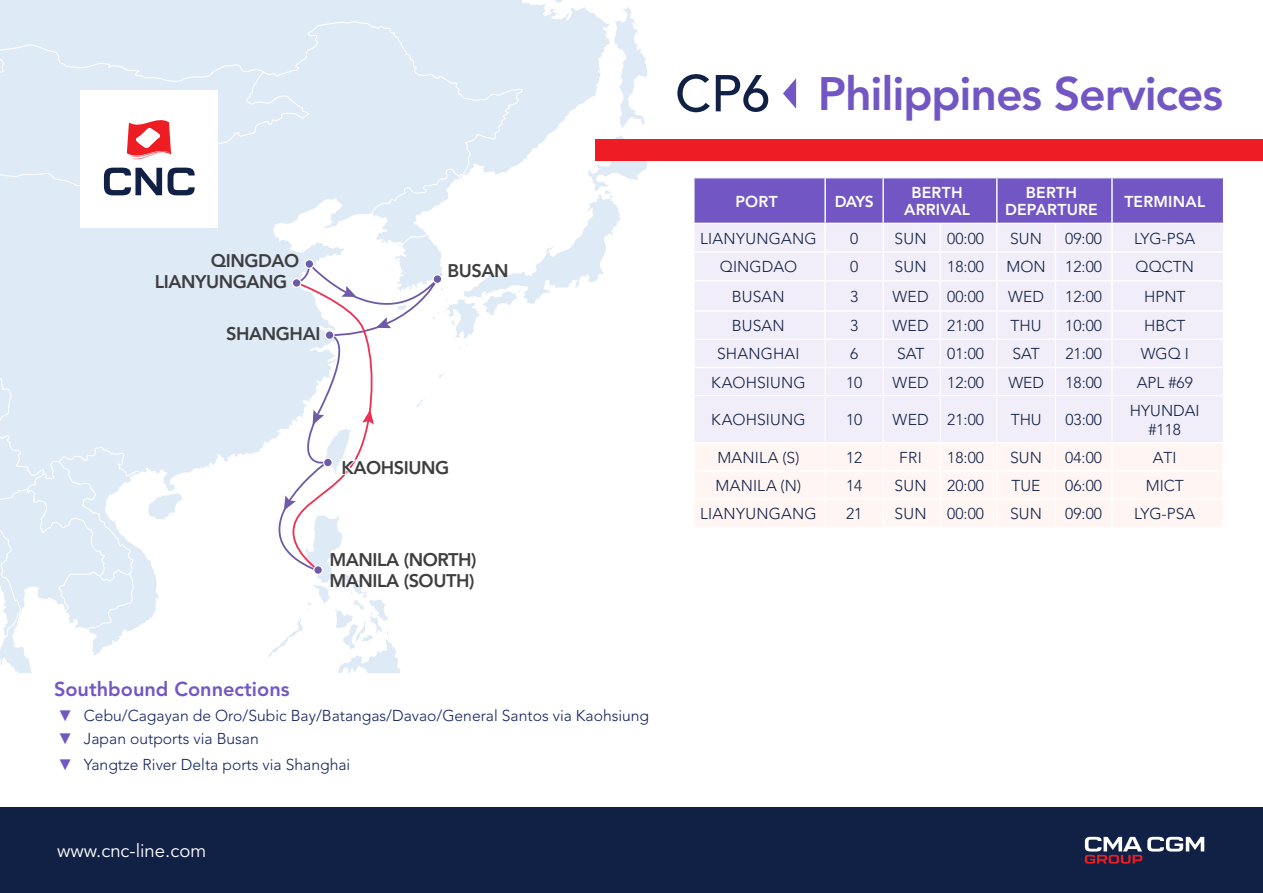
<style>
.page{position:relative;width:1263px;height:893px;background:#fff}
.page>*{position:absolute;margin:0;border:0;box-sizing:border-box;transform-origin:0 0}
._2__Subtitle_service{font:800 46.5px "Avenir LT Std";letter-spacing:-.025em;color:#7257c4}
.t1{font:800 19.95px "Avenir LT Std";color:#7257c4}
.t2{font:18.6px "Avenir LT Std";color:#fff}
.t3{font:800 18.15px/21.5px "Avenir LT Std";letter-spacing:-.025em;color:#3e3e3f}
.t4{font:300 15.6px/18.8px "Avenir LT Std";color:#112146;text-align:center}
.t5{font:300 15.6px "Avenir LT Std";color:#13235f}
.t6{font:800 15.6px/17.1px "Avenir LT Std";letter-spacing:.015em;color:#fff;text-align:center}
.s1{font-weight:500;font-size:51.3px;color:#112146}
.s2{font-family:"Arial Narrow";font-weight:400;color:#7257c4}
</style>
<div class="page">
<div style="left:695px;top:396px;width:528px;height:46px;background:#f1eef9"></div>
<svg style="left:694px;top:178px;width:530px;height:217px;background:#d8d0ee"></svg>
<hr style="left:825px;top:396px;width:1px;height:46px;background:#fff">
<hr style="left:883px;top:396px;width:1px;height:46px;background:#fff">
<hr style="left:940px;top:396px;width:1px;height:46px;background:#fff">
<hr style="left:996px;top:396px;width:1px;height:46px;background:#fff">
<hr style="left:1055px;top:396px;width:1px;height:46px;background:#fff">
<hr style="left:1111px;top:396px;width:1px;height:46px;background:#fff">
<div style="left:695px;top:444px;width:528px;height:82px;background:#fff5f3"></div>
<hr style="left:693px;top:470px;width:132px;height:2px;background:#fff">
<hr style="left:825px;top:470px;width:58px;height:2px;background:#fff">
<hr style="left:883px;top:470px;width:57px;height:2px;background:#fff">
<hr style="left:940px;top:470px;width:57px;height:2px;background:#fff">
<hr style="left:997px;top:470px;width:58px;height:2px;background:#fff">
<hr style="left:1055px;top:470px;width:57px;height:2px;background:#fff">
<hr style="left:1112px;top:470px;width:112px;height:2px;background:#fff">
<div style="left:0;top:807px;width:1263px;height:86px;background:#112146"></div>
<svg style="left:1085px;top:837px;width:119px;height:27px"></svg>
<svg style="left:783px;top:78px;width:13px;height:31px"></svg>
<div style="left:595px;top:139px;width:668px;height:21px;background:#ee1d23"></div>
<svg style="left:0;top:0;width:647px;height:673px"></svg>
<p class="t3" style="left:211px;top:250px;width:90px">QINGDAO</p>
<p class="t3" style="left:155px;top:270px;width:134px">LIANYUNGANG</p>
<p class="t3" style="left:226px;top:323px;width:96px">SHANGHAI</p>
<p class="t3" style="left:447px;top:260px;width:63px">BUSAN</p>
<p class="t3" style="left:341px;top:457px;width:109px">KAOHSIUNG</p>
<p class="t3" style="left:329px;top:549px;width:148px">MANILA (NORTH)<br>MANILA (SOUTH)</p>
<p class="_2__Subtitle_service" style="left:675px;top:66px;width:549px"><span class="s1">CP6</span> Philippines Services</p>
<p class="t6" style="left:735px;top:193px;width:44px">PORT</p>
<p class="t6" style="left:835px;top:193px;width:41px">DAYS</p>
<p class="t6" style="left:904px;top:184px;width:67px">BERTH<br>ARRIVAL</p>
<p class="t6" style="left:1026px;top:184px;width:53px">BERTH</p>
<p class="t6" style="left:1005px;top:201px;width:94px">DEPARTURE</p>
<p class="t6" style="left:1124px;top:193px;width:82px">TERMINAL</p>
<p class="t4" style="left:700px;top:229px;width:118px">LIANYUNGANG</p>
<p class="t4" style="left:850px;top:229px;width:10px">0</p>
<p class="t4" style="left:894px;top:229px;width:34px">SUN</p>
<p class="t4" style="left:947px;top:229px;width:38px">00:00</p>
<p class="t4" style="left:1010px;top:229px;width:33px">SUN</p>
<p class="t4" style="left:1065px;top:229px;width:38px">09:00</p>
<p class="t4" style="left:1134px;top:229px;width:62px">LYG-PSA</p>
<p class="t4" style="left:720px;top:258px;width:79px">QINGDAO</p>
<p class="t4" style="left:850px;top:258px;width:10px">0</p>
<p class="t4" style="left:894px;top:258px;width:34px">SUN</p>
<p class="t4" style="left:947px;top:258px;width:38px">18:00</p>
<p class="t4" style="left:1006px;top:258px;width:41px">MON</p>
<p class="t4" style="left:1065px;top:258px;width:38px">12:00</p>
<p class="t4" style="left:1135px;top:258px;width:60px">QQCTN</p>
<p class="t4" style="left:732px;top:287px;width:54px">BUSAN</p>
<p class="t4" style="left:850px;top:287px;width:10px">3</p>
<p class="t4" style="left:892px;top:287px;width:38px">WED</p>
<p class="t4" style="left:947px;top:287px;width:38px">00:00</p>
<p class="t4" style="left:1008px;top:287px;width:37px">WED</p>
<p class="t4" style="left:1065px;top:287px;width:38px">12:00</p>
<p class="t4" style="left:1144px;top:287px;width:43px">HPNT</p>
<p class="t4" style="left:732px;top:316px;width:54px">BUSAN</p>
<p class="t4" style="left:850px;top:316px;width:10px">3</p>
<p class="t4" style="left:892px;top:316px;width:38px">WED</p>
<p class="t4" style="left:947px;top:316px;width:38px">21:00</p>
<p class="t4" style="left:1010px;top:316px;width:33px">THU</p>
<p class="t4" style="left:1065px;top:316px;width:38px">10:00</p>
<p class="t4" style="left:1144px;top:316px;width:43px">HBCT</p>
<p class="t4" style="left:717px;top:345px;width:84px">SHANGHAI</p>
<p class="t4" style="left:850px;top:345px;width:10px">6</p>
<p class="t4" style="left:897px;top:345px;width:29px">SAT</p>
<p class="t4" style="left:947px;top:345px;width:38px">01:00</p>
<p class="t4" style="left:1012px;top:345px;width:29px">SAT</p>
<p class="t4" style="left:1065px;top:345px;width:38px">21:00</p>
<p class="t4" style="left:1141px;top:345px;width:50px">WGQ I</p>
<p class="t4" style="left:711px;top:373px;width:96px">KAOHSIUNG</p>
<p class="t4" style="left:846px;top:373px;width:18px">10</p>
<p class="t4" style="left:892px;top:373px;width:38px">WED</p>
<p class="t4" style="left:947px;top:373px;width:38px">12:00</p>
<p class="t4" style="left:1008px;top:373px;width:37px">WED</p>
<p class="t4" style="left:1065px;top:373px;width:38px">18:00</p>
<p class="t4" style="left:1137px;top:373px;width:58px">APL #69</p>
<p class="t4" style="left:711px;top:410px;width:96px">KAOHSIUNG</p>
<p class="t4" style="left:846px;top:410px;width:18px">10</p>
<p class="t4" style="left:892px;top:410px;width:38px">WED</p>
<p class="t4" style="left:947px;top:410px;width:38px">21:00</p>
<p class="t4" style="left:1011px;top:410px;width:33px">THU</p>
<p class="t4" style="left:1065px;top:410px;width:38px">03:00</p>
<p class="t4" style="left:1130px;top:401px;width:71px">HYUNDAI #118</p>
<p class="t4" style="left:717px;top:448px;width:84px">MANILA (S)</p>
<p class="t4" style="left:846px;top:448px;width:18px">12</p>
<p class="t4" style="left:899px;top:448px;width:24px">FRI</p>
<p class="t4" style="left:947px;top:448px;width:38px">18:00</p>
<p class="t4" style="left:1010px;top:448px;width:33px">SUN</p>
<p class="t4" style="left:1065px;top:448px;width:38px">04:00</p>
<p class="t4" style="left:1153px;top:448px;width:25px">ATI</p>
<p class="t4" style="left:715px;top:476px;width:87px">MANILA (N)</p>
<p class="t4" style="left:846px;top:476px;width:18px">14</p>
<p class="t4" style="left:894px;top:476px;width:34px">SUN</p>
<p class="t4" style="left:947px;top:476px;width:38px">20:00</p>
<p class="t4" style="left:1011px;top:476px;width:31px">TUE</p>
<p class="t4" style="left:1065px;top:476px;width:38px">06:00</p>
<p class="t4" style="left:1146px;top:476px;width:40px">MICT</p>
<p class="t4" style="left:700px;top:505px;width:118px">LIANYUNGANG</p>
<p class="t4" style="left:846px;top:505px;width:18px">21</p>
<p class="t4" style="left:894px;top:504px;width:34px">SUN</p>
<p class="t4" style="left:947px;top:505px;width:38px">00:00</p>
<p class="t4" style="left:1010px;top:505px;width:33px">SUN</p>
<p class="t4" style="left:1065px;top:505px;width:38px">09:00</p>
<p class="t4" style="left:1134px;top:505px;width:62px">LYG-PSA</p>
<p class="t1" style="left:54px;top:677px;width:237px">Southbound Connections</p>
<p class="t5" style="left:60px;top:706px;width:591px"><span class="s2">▼</span> Cebu/Cagayan de Oro/Subic Bay/Batangas/Davao/General Santos via Kaohsiung</p>
<p class="t5" style="left:60px;top:730px;width:201px"><span class="s2">▼</span> Japan outports via Busan</p>
<p class="t5" style="left:60px;top:755px;width:292px"><span class="s2">▼</span> Yangtze River Delta ports via Shanghai</p>
<p class="t2" style="left:57px;top:840px;width:151px">www.cnc-line.com</p>
</div>
